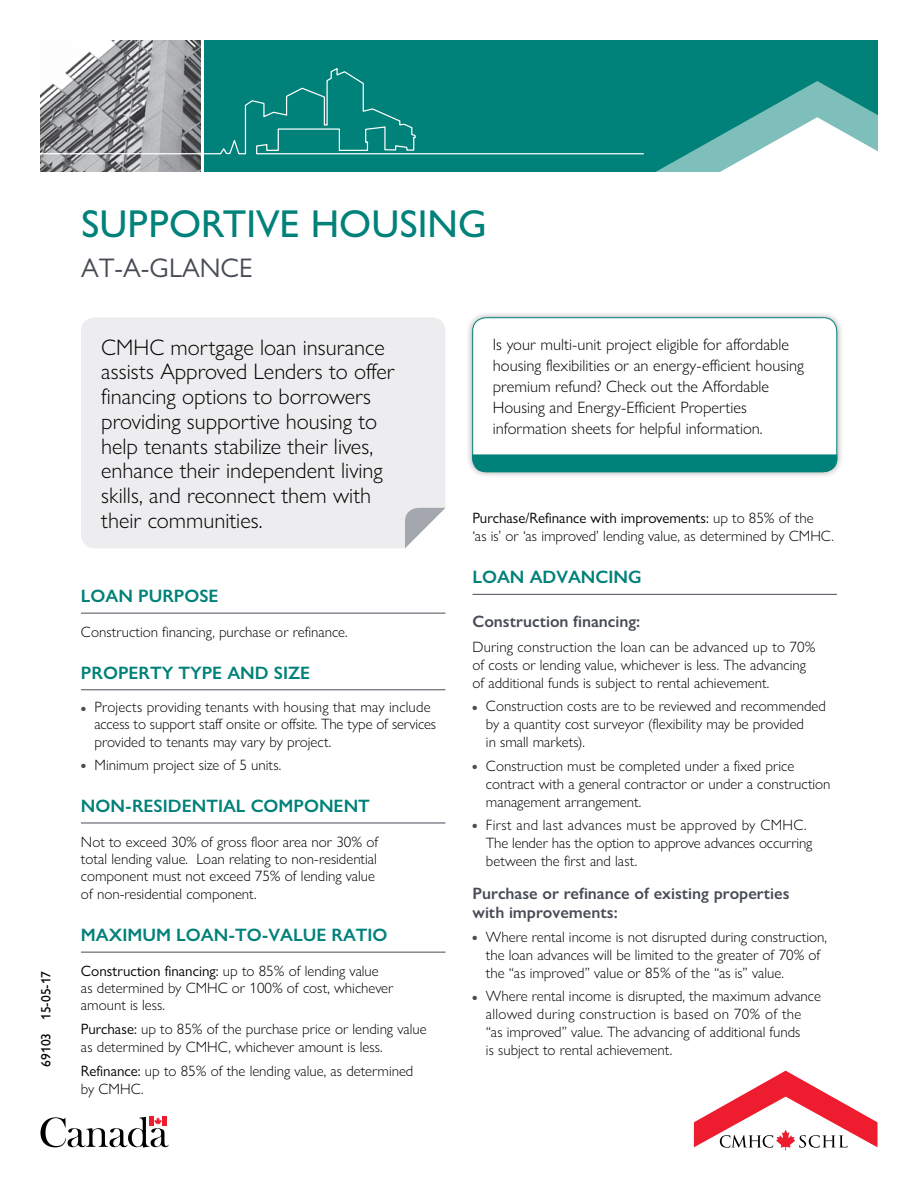
<style>
.page{position:relative;width:918px;height:1188px;background:#fff}
.page>*{position:absolute;margin:0;border:0;box-sizing:border-box;transform-origin:0 0}
.t1{font:500 39px "Gill Sans Nova";color:#008179}
.t2{font:27px "Gill Sans Nova";color:#474c55}
.t3{font:300 22.5px/24.8px "Gill Sans Nova";color:#000}
.t4{font:600 18px "Gill Sans Nova";color:#008179}
.t5{font:300 16.5px/21px "Gill Sans Nova";color:#000}
.t6{font:600 16.5px/19.5px "Gill Sans Nova";color:#474c55}
.t7{font:300 15px/18px "Gill Sans Nova";color:#000}
.t8{font:500 13.5px "Gill Sans Nova";color:#000}
.s1{font-weight:400}
.s2{color:#474c55}
</style>
<div class="page">
<div style="left:465px;top:311px;width:379px;height:168px;background:#000;opacity:.4"></div>
<div style="left:473px;top:318px;width:364px;height:154px;background:#fff;border-radius:14px"></div>
<div style="left:472px;top:318px;width:365px;height:154px;border:1px solid #008179;border-radius:14px"></div>
<div style="left:472px;top:455px;width:365px;height:17px;background:#008179"></div>
<img style="left:40px;top:40px;width:161px;height:132px">
<div style="left:204px;top:40px;width:674px;height:132px;background:#008179"></div>
<svg style="left:656px;top:81px;width:222px;height:91px"></svg>
<svg style="left:40px;top:67px;width:604px;height:88px"></svg>
<hr style="left:472px;top:594px;width:365px;height:1px;background:#474c55">
<hr style="left:81px;top:952px;width:365px;height:1px;background:#474c55">
<hr style="left:81px;top:823px;width:365px;height:1px;background:#474c55">
<hr style="left:81px;top:689px;width:365px;height:1px;background:#474c55">
<hr style="left:81px;top:613px;width:365px;height:1px;background:#474c55">
<div style="left:81px;top:318px;width:365px;height:230px;background:#ededef;border-radius:14px"></div>
<svg style="left:405px;top:507px;width:41px;height:41px;background:#d3d5d8"></svg>
<svg style="left:40px;top:1117px;width:129px;height:30px"></svg>
<svg style="left:694px;top:1071px;width:183px;height:79px"></svg>
<p class="t8" style="left:38px;top:1066px;width:97px;rotate:-90deg">69103 15-05-17</p>
<h2 class="t1" style="left:81px;top:200px;width:407px">SUPPORTIVE HOUSING</h2>
<p class="t2" style="left:81px;top:251px;width:173px">AT-A-GLANCE</p>
<p class="t3" style="left:101px;top:334px;width:295px">CMHC mortgage loan insurance assists Approved Lenders to offer financing options to borrowers providing supportive housing to help tenants stabilize their lives, enhance their independent living skills, and reconnect them with their communities.</p>
<p class="t5" style="left:493px;top:334px;width:313px">Is your multi-unit project eligible for affordable housing flexibilities or an energy-efficient housing premium refund? Check out the Affordable Housing and Energy-Efficient Properties information sheets for helpful information.</p>
<p class="t7" style="left:472px;top:509px;width:363px"><span class="s1">Purchase/Refinance with improvements:</span> up to 85% of the<br>‘as is’ or ‘as improved’ lending value, as determined by CMHC.</p>
<h3 class="t4" style="left:472px;top:566px;width:171px">LOAN ADVANCING</h3>
<h4 class="t6" style="left:472px;top:611px;width:169px">Construction financing:</h4>
<p class="t7" style="left:472px;top:637px;width:345px">During construction the loan can be advanced up to 70% of costs or lending value, whichever is less. The advancing of additional funds is subject to rental achievement.</p>
<p class="t7" style="left:486px;top:697px;width:341px;text-indent:-13px"><span class="s2">●</span> Construction costs are to be reviewed and recommended by a quantity cost surveyor (flexibility may be provided<br>in small markets).</p>
<p class="t7" style="left:486px;top:756px;width:346px;text-indent:-13px"><span class="s2">●</span> Construction must be completed under a fixed price contract with a general contractor or under a construction management arrangement.</p>
<p class="t7" style="left:486px;top:816px;width:328px;text-indent:-14px"><span class="s2">●</span> First and last advances must be approved by CMHC.<br>The lender has the option to approve advances occurring between the first and last.</p>
<h4 class="t6" style="left:472px;top:883px;width:319px">Purchase or refinance of existing properties with improvements:</h4>
<p class="t7" style="left:486px;top:928px;width:343px;text-indent:-13px"><span class="s2">●</span> Where rental income is not disrupted during construction, the loan advances will be limited to the greater of 70% of the “as improved” value or 85% of the “as is” value.</p>
<p class="t7" style="left:486px;top:987px;width:337px;text-indent:-13px"><span class="s2">●</span> Where rental income is disrupted, the maximum advance allowed during construction is based on 70% of the “as improved” value. The advancing of additional funds<br>is subject to rental achievement.</p>
<h3 class="t4" style="left:81px;top:585px;width:139px">LOAN PURPOSE</h3>
<p class="t7" style="left:81px;top:623px;width:268px">Construction financing, purchase or refinance.</p>
<h3 class="t4" style="left:81px;top:661px;width:231px">PROPERTY TYPE AND SIZE</h3>
<p class="t7" style="left:94px;top:698px;width:343px;line-height:17.2px;text-indent:-13px"><span class="s2">●</span> Projects providing tenants with housing that may include access to support staff onsite or offsite. The type of services provided to tenants may vary by project.</p>
<p class="t7" style="left:81px;top:756px;width:202px"><span class="s2">●</span> Minimum project size of 5 units.</p>
<h3 class="t4" style="left:81px;top:795px;width:290px">NON-RESIDENTIAL COMPONENT</h3>
<p class="t7" style="left:81px;top:833px;width:299px;line-height:17.5px">Not to exceed 30% of gross floor area nor 30% of total lending value. Loan relating to non-residential component must not exceed 75% of lending value of non-residential component.</p>
<h3 class="t4" style="left:81px;top:924px;width:308px">MAXIMUM LOAN-TO-VALUE RATIO</h3>
<p class="t7" style="left:81px;top:962px;width:314px;line-height:17.2px"><span class="s1">Construction financing:</span> up to 85% of lending value as determined by CMHC or 100% of cost, whichever amount is less.</p>
<p class="t7" style="left:81px;top:1020px;width:347px;line-height:17.2px"><span class="s1">Purchase:</span> up to 85% of the purchase price or lending value as determined by CMHC, whichever amount is less.</p>
<p class="t7" style="left:81px;top:1061px;width:334px"><span class="s1">Refinance:</span> up to 85% of the lending value, as determined by CMHC.</p>
</div>
